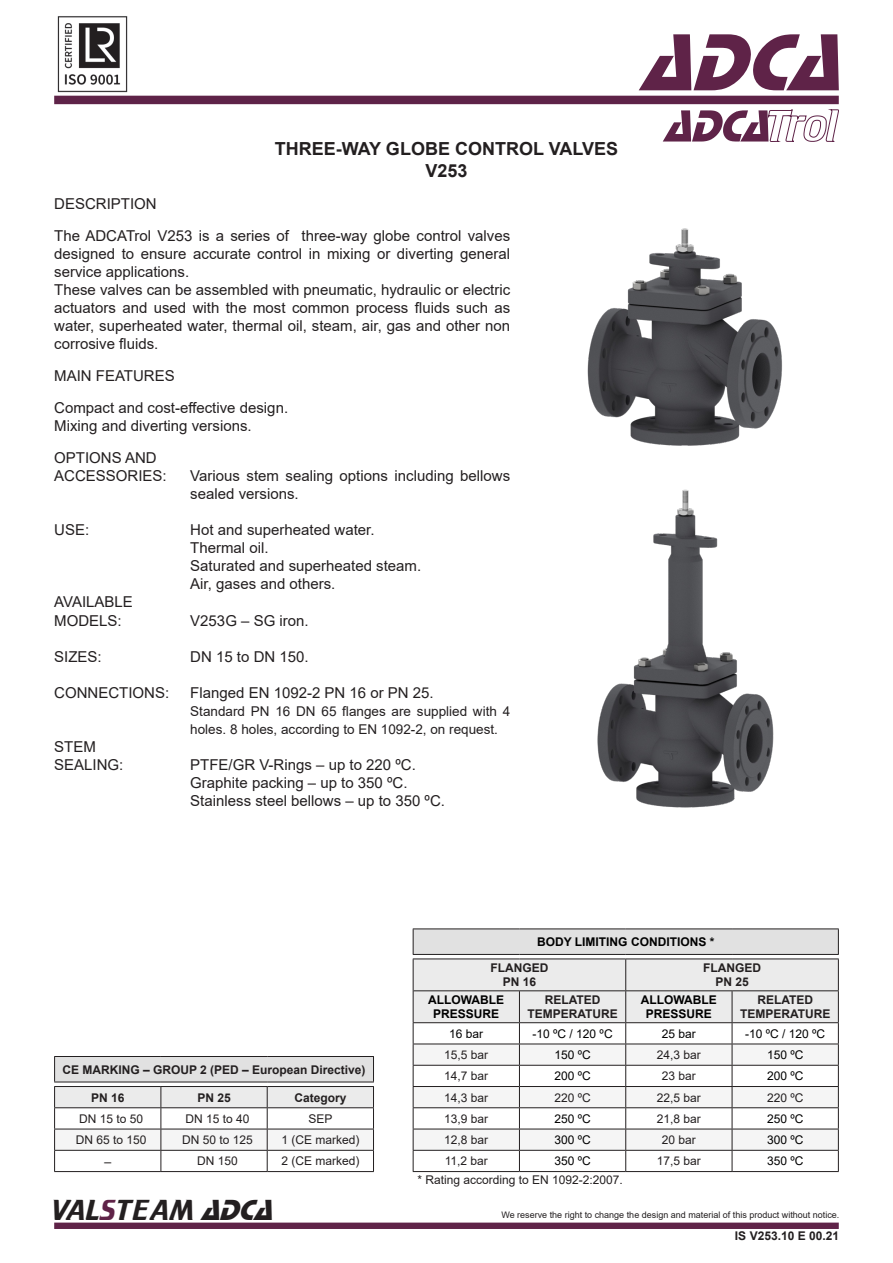
<style>
.page{position:relative;width:893px;height:1263px;background:#fff}
.page>*{position:absolute;margin:0;border:0;box-sizing:border-box;transform-origin:0 0}
.t1{font:italic 84px "Stop D";color:#5f2348}
.t2{font:30px "Trekker";color:#231f20}
.t3{font:700 18px "Arial";color:#231f20}
.t4{font:15px/18px "Arial";color:#231f20;text-align:justify}
.t5{font:13.5px/18px "Arial";color:#231f20}
.Estilo_de_parágrafo{font:12px "Arial";color:#231f20}
.t6{font:700 12px "Arial";color:#231f20}
.Estilo_de_parágrafo-2{font:12px "Arial";color:#000}
.t7{font:700 12px "Arial";color:#000}
.t8{font:9px "Arial";color:#231f20}
.s1{color:#5f2348}
.s2{font-family:"Stop D";font-style:italic}
</style>
<div class="page">
<div style="left:54px;top:96px;width:785px;height:8px;background:#5e2348"></div>
<div style="left:54px;top:1222px;width:785px;height:7px;background:#5f2348;border:2px solid #5f2348"></div>
<img style="left:57px;top:16px;width:71px;height:76px">
<svg style="left:663px;top:109px;width:176px;height:33px"></svg>
<hr style="left:54px;top:1171px;width:107px;height:1px;background:#231f20">
<hr style="left:161px;top:1171px;width:106px;height:1px;background:#231f20">
<hr style="left:267px;top:1171px;width:107px;height:1px;background:#231f20">
<hr style="left:54px;top:1056px;width:107px;height:1px;background:#231f20">
<hr style="left:161px;top:1056px;width:106px;height:1px;background:#231f20">
<hr style="left:267px;top:1056px;width:107px;height:1px;background:#231f20">
<svg style="left:54px;top:1057px;width:320px;height:114px"></svg>
<hr style="left:54px;top:1107px;width:107px;height:1px;background:#231f20">
<hr style="left:161px;top:1107px;width:106px;height:1px;background:#231f20">
<hr style="left:267px;top:1107px;width:107px;height:1px;background:#231f20">
<img style="left:587px;top:229px;width:195px;height:217px">
<img style="left:597px;top:489px;width:177px;height:319px">
<hr style="left:413px;top:928px;width:106px;height:1px;background:#231f20">
<hr style="left:519px;top:928px;width:107px;height:1px;background:#231f20">
<hr style="left:626px;top:928px;width:106px;height:1px;background:#231f20">
<hr style="left:732px;top:928px;width:107px;height:1px;background:#231f20">
<svg style="left:413px;top:929px;width:426px;height:242px"></svg>
<hr style="left:413px;top:1171px;width:106px;height:1px;background:#231f20">
<hr style="left:519px;top:1171px;width:107px;height:1px;background:#231f20">
<hr style="left:626px;top:1171px;width:106px;height:1px;background:#231f20">
<hr style="left:732px;top:1171px;width:107px;height:1px;background:#231f20">
<p class="t4" style="left:54px;top:194px;width:104px">DESCRIPTION</p>
<p class="t3" style="left:275px;top:136px;width:345px">THREE-WAY GLOBE CONTROL VALVES</p>
<p class="t3" style="left:425px;top:158px;width:44px">V253</p>
<p class="t4" style="left:54px;top:227px;width:457px">The ADCATrol V253 is a series of three-way globe control valves designed to ensure accurate control in mixing or diverting general service applications.</p>
<p class="t4" style="left:54px;top:281px;width:458px">These valves can be assembled with pneumatic, hydraulic or electric actuators and used with the most common process fluids such as water, superheated water, thermal oil, steam, air, gas and other non corrosive fluids.</p>
<p class="t4" style="left:54px;top:367px;width:122px">MAIN FEATURES</p>
<p class="t4" style="left:54px;top:399px;width:235px">Compact and cost-effective design.</p>
<p class="t4" style="left:54px;top:417px;width:199px">Mixing and diverting versions.</p>
<p class="t4" style="left:54px;top:449px;width:104px">OPTIONS AND</p>
<p class="t4" style="left:54px;top:467px;width:114px">ACCESSORIES:</p>
<p class="t4" style="left:54px;top:521px;width:37px">USE:</p>
<p class="t4" style="left:54px;top:593px;width:80px">AVAILABLE</p>
<p class="t4" style="left:54px;top:611px;width:69px">MODELS:</p>
<p class="t4" style="left:54px;top:647px;width:49px">SIZES:</p>
<p class="t4" style="left:54px;top:683px;width:117px">CONNECTIONS:</p>
<p class="t4" style="left:54px;top:737px;width:43px">STEM</p>
<p class="t4" style="left:54px;top:755px;width:71px">SEALING:</p>
<p class="t4" style="left:190px;top:467px;width:321px">Various stem sealing options including bellows sealed versions.</p>
<p class="t4" style="left:190px;top:521px;width:186px">Hot and superheated water.</p>
<p class="t4" style="left:190px;top:539px;width:80px">Thermal oil.</p>
<p class="t4" style="left:190px;top:557px;width:232px">Saturated and superheated steam.</p>
<p class="t4" style="left:190px;top:575px;width:147px">Air, gases and others.</p>
<p class="t4" style="left:190px;top:611px;width:120px">V253G – SG iron.</p>
<p class="t4" style="left:190px;top:647px;width:120px">DN 15 to DN 150.</p>
<p class="t4" style="left:190px;top:683px;width:245px">Flanged EN 1092-2 PN 16 or PN 25.</p>
<p class="t5" style="left:190px;top:702px;width:321px">Standard PN 16 DN 65 flanges are supplied with 4 holes. 8 holes, according to EN 1092-2, on request.</p>
<p class="t4" style="left:190px;top:755px;width:227px">PTFE/GR V-Rings – up to 220 ºC.</p>
<p class="t4" style="left:190px;top:773px;width:219px">Graphite packing – up to 350 ºC.</p>
<p class="t4" style="left:190px;top:791px;width:256px">Stainless steel bellows – up to 350 ºC.</p>
<h1 class="t1" style="left:640px;top:14px;width:227px">ADCA</h1>
<p class="t7" style="left:537px;top:933px;width:179px">BODY LIMITING CONDITIONS *</p>
<p class="t6" style="left:490px;top:959px;width:59px">FLANGED</p>
<p class="t6" style="left:503px;top:974px;width:35px">PN 16</p>
<p class="t6" style="left:703px;top:959px;width:59px">FLANGED</p>
<p class="t6" style="left:715px;top:974px;width:35px">PN 25</p>
<p class="t6" style="left:62px;top:1061px;width:305px">CE MARKING – GROUP 2 (PED – European Directive)</p>
<p class="t6" style="left:91px;top:1089px;width:35px">PN 16</p>
<p class="t6" style="left:197px;top:1089px;width:35px">PN 25</p>
<p class="t6" style="left:294px;top:1089px;width:54px">Category</p>
<p class="Estilo_de_parágrafo" style="left:79px;top:1110px;width:66px">DN 15 to 50</p>
<p class="Estilo_de_parágrafo" style="left:185px;top:1110px;width:66px">DN 15 to 40</p>
<p class="Estilo_de_parágrafo" style="left:308px;top:1110px;width:26px">SEP</p>
<p class="Estilo_de_parágrafo" style="left:76px;top:1131px;width:72px">DN 65 to 150</p>
<p class="Estilo_de_parágrafo" style="left:182px;top:1131px;width:72px">DN 50 to 125</p>
<p class="Estilo_de_parágrafo" style="left:281px;top:1131px;width:80px">1 (CE marked)</p>
<p class="Estilo_de_parágrafo" style="left:108px;top:1153px;width:8px">̶</p>
<p class="Estilo_de_parágrafo" style="left:197px;top:1153px;width:42px">DN 150</p>
<p class="Estilo_de_parágrafo" style="left:281px;top:1153px;width:80px">2 (CE marked)</p>
<p class="t2" style="left:51px;top:1193px;width:232px">VAL<span class="s1">S</span>TEAM <span class="s2">ADCA</span></p>
<p class="t7" style="left:428px;top:991px;width:77px">ALLOWABLE</p>
<p class="t7" style="left:433px;top:1006px;width:68px">PRESSURE</p>
<p class="t6" style="left:545px;top:991px;width:57px">RELATED</p>
<p class="t6" style="left:527px;top:1006px;width:92px">TEMPERATURE</p>
<p class="t7" style="left:641px;top:991px;width:77px">ALLOWABLE</p>
<p class="t7" style="left:646px;top:1006px;width:68px">PRESSURE</p>
<p class="t6" style="left:757px;top:991px;width:57px">RELATED</p>
<p class="t6" style="left:740px;top:1006px;width:92px">TEMPERATURE</p>
<p class="Estilo_de_parágrafo-2" style="left:449px;top:1025px;width:36px">16 bar</p>
<p class="Estilo_de_parágrafo-2" style="left:532px;top:1025px;width:82px">-10 ºC / 120 ºC</p>
<p class="Estilo_de_parágrafo-2" style="left:662px;top:1025px;width:36px">25 bar</p>
<p class="Estilo_de_parágrafo-2" style="left:745px;top:1025px;width:82px">-10 ºC / 120 ºC</p>
<p class="Estilo_de_parágrafo" style="left:444px;top:1046px;width:46px">15,5 bar</p>
<p class="Estilo_de_parágrafo-2" style="left:554px;top:1046px;width:38px">150 ºC</p>
<p class="Estilo_de_parágrafo" style="left:657px;top:1046px;width:46px">24,3 bar</p>
<p class="Estilo_de_parágrafo-2" style="left:767px;top:1046px;width:38px">150 ºC</p>
<p class="Estilo_de_parágrafo" style="left:444px;top:1068px;width:46px">14,7 bar</p>
<p class="Estilo_de_parágrafo-2" style="left:554px;top:1068px;width:38px">200 ºC</p>
<p class="Estilo_de_parágrafo" style="left:662px;top:1068px;width:36px">23 bar</p>
<p class="Estilo_de_parágrafo-2" style="left:767px;top:1068px;width:38px">200 ºC</p>
<p class="Estilo_de_parágrafo" style="left:444px;top:1089px;width:46px">14,3 bar</p>
<p class="Estilo_de_parágrafo" style="left:554px;top:1089px;width:38px">220 ºC</p>
<p class="Estilo_de_parágrafo" style="left:657px;top:1089px;width:46px">22,5 bar</p>
<p class="Estilo_de_parágrafo" style="left:767px;top:1089px;width:38px">220 ºC</p>
<p class="Estilo_de_parágrafo" style="left:444px;top:1110px;width:46px">13,9 bar</p>
<p class="Estilo_de_parágrafo-2" style="left:554px;top:1110px;width:38px">250 ºC</p>
<p class="Estilo_de_parágrafo" style="left:657px;top:1110px;width:46px">21,8 bar</p>
<p class="Estilo_de_parágrafo-2" style="left:767px;top:1110px;width:38px">250 ºC</p>
<p class="Estilo_de_parágrafo" style="left:444px;top:1131px;width:46px">12,8 bar</p>
<p class="Estilo_de_parágrafo-2" style="left:554px;top:1131px;width:38px">300 ºC</p>
<p class="Estilo_de_parágrafo" style="left:662px;top:1131px;width:36px">20 bar</p>
<p class="Estilo_de_parágrafo-2" style="left:767px;top:1131px;width:38px">300 ºC</p>
<p class="Estilo_de_parágrafo" style="left:445px;top:1153px;width:45px">11,2 bar</p>
<p class="Estilo_de_parágrafo-2" style="left:554px;top:1153px;width:38px">350 ºC</p>
<p class="Estilo_de_parágrafo" style="left:657px;top:1153px;width:46px">17,5 bar</p>
<p class="Estilo_de_parágrafo-2" style="left:767px;top:1153px;width:38px">350 ºC</p>
<p class="Estilo_de_parágrafo" style="left:417px;top:1172px;width:207px">* Rating according to EN 1092-2:2007.</p>
<p class="t8" style="left:501px;top:1209px;width:340px">We reserve the right to change the design and material of this product without notice.</p>
<p class="t6" style="left:735px;top:1227px;width:106px">IS V253.10 E 00.21</p>
</div>
